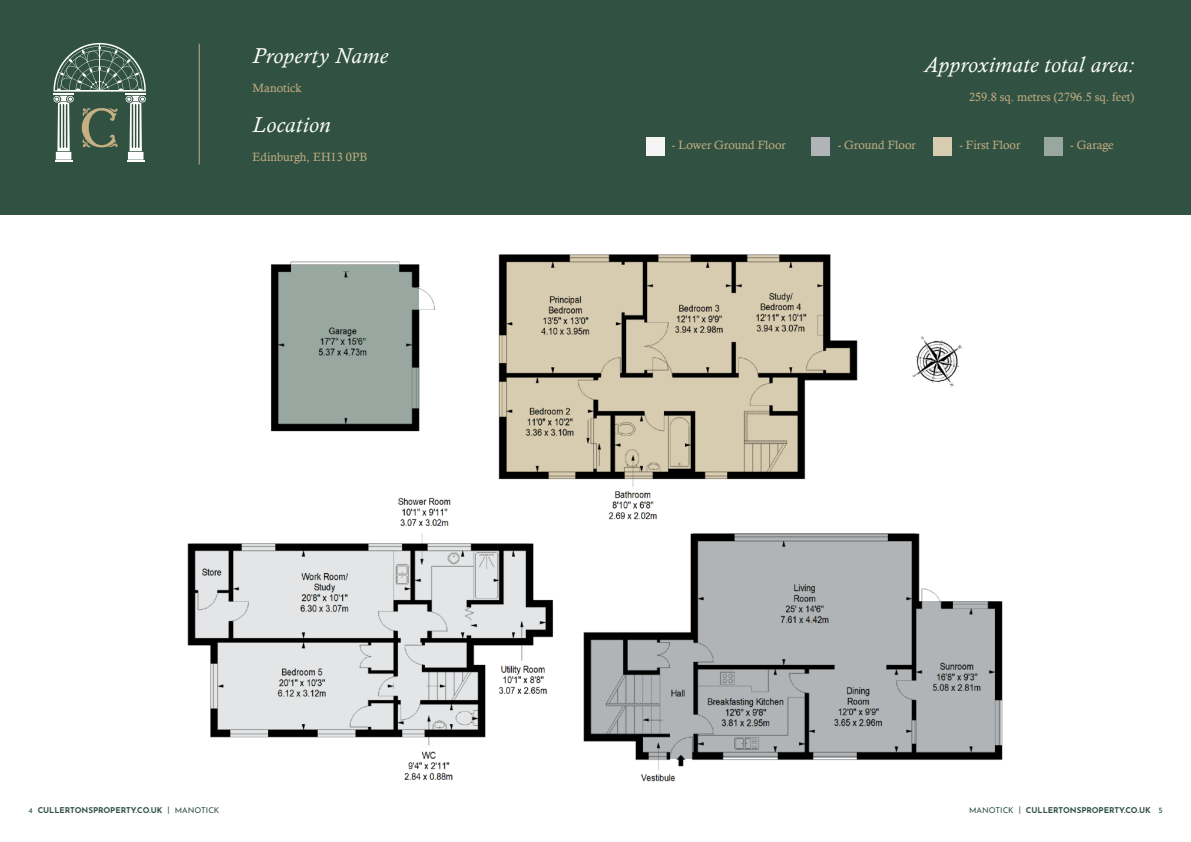
<style>
.page{position:relative;width:1191px;height:842px;background:#fff}
.page>*{position:absolute;margin:0;border:0;box-sizing:border-box;transform-origin:0 0}
.Features{font:italic 22px "Calisto";letter-spacing:.025em;color:#fff}
.Features-2{font:12px "Calisto";color:#c6af82}
.t1{font:700 8px "Josefin Sans";color:#315243}
.s1{font-weight:400}
</style>
<div class="page">
<img style="left:187px;top:254px;width:816px;height:528px">
<div style="left:0;top:0;width:1191px;height:214px;background:#315243"></div>
<div style="left:933px;top:137px;width:19px;height:18px;background:#d8ccb0"></div>
<div style="left:646px;top:137px;width:18px;height:18px;background:#f5f5f6"></div>
<div style="left:1044px;top:137px;width:18px;height:18px;background:#98a8a1"></div>
<div style="left:811px;top:137px;width:19px;height:18px;background:#b1b4b6"></div>
<svg style="left:54px;top:43px;width:92px;height:119px"></svg>
<hr style="left:199px;top:44px;width:1px;height:120px;background:#c6af82">
<div style="left:241px;top:482px;width:146px;height:33px;background:#fff"></div>
<div style="left:722px;top:489px;width:162px;height:32px;background:#fff"></div>
<svg style="left:192px;top:543px;width:336px;height:97px;fill:#e4e5e6"></svg>
<svg style="left:522px;top:605px;width:28px;height:28px"></svg>
<svg style="left:211px;top:633px;width:259px;height:103px;fill:#e4e5e6"></svg>
<svg style="left:463px;top:669px;width:19px;height:65px"></svg>
<svg style="left:587px;top:635px;width:107px;height:99px;fill:#b1b4b6"></svg>
<svg style="left:916px;top:601px;width:85px;height:151px;fill:#b1b4b6"></svg>
<svg style="left:694px;top:533px;width:222px;height:225px;fill:#b1b4b6"></svg>
<svg style="left:638px;top:712px;width:65px;height:46px;fill:#b1b4b6"></svg>
<svg style="left:499px;top:370px;width:304px;height:108px;fill:#d8ccb0"></svg>
<svg style="left:789px;top:345px;width:64px;height:31px"></svg>
<svg style="left:499px;top:255px;width:327px;height:115px;fill:#d8ccb0"></svg>
<svg style="left:272px;top:265px;width:147px;height:164px;fill:#98a8a1"></svg>
<p class="Features" style="left:252px;top:43px;width:137px">Property Name</p>
<p class="Features-2" style="left:252px;top:81px;width:51px">Manotick</p>
<p class="Features" style="left:252px;top:112px;width:79px">Location</p>
<p class="Features-2" style="left:252px;top:150px;width:116px">Edinburgh, EH13 0PB</p>
<p class="Features" style="left:923px;top:52px;width:212px">Approximate total area:</p>
<p class="Features-2" style="left:969px;top:90px;width:167px">259.8 sq. metres (2796.5 sq. feet)</p>
<p class="Features-2" style="left:672px;top:138px;width:115px">- Lower Ground Floor</p>
<p class="Features-2" style="left:837px;top:138px;width:80px">- Ground Floor</p>
<p class="Features-2" style="left:959px;top:138px;width:62px">- First Floor</p>
<p class="Features-2" style="left:1070px;top:138px;width:45px">- Garage</p>
<p class="t1" style="left:28px;top:803px;width:192px"><span class="s1">4</span> CULLERTONSPROPERTY.CO.UK <span class="s1">| MANOTICK</span></p>
<p class="t1" style="left:969px;top:803px;width:195px"><span class="s1">MANOTICK |</span> CULLERTONSPROPERTY.CO.UK <span class="s1">5</span></p>
</div>
